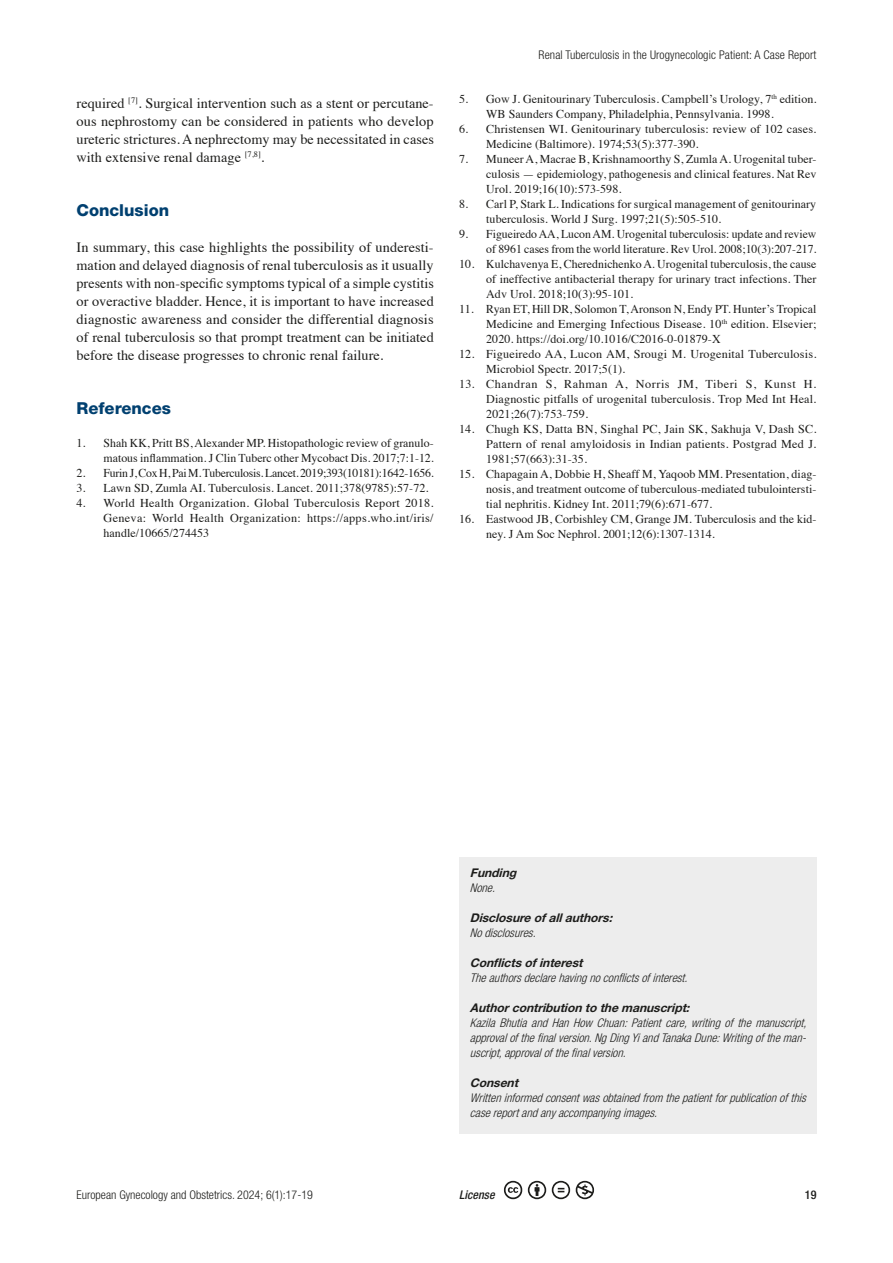
<style>
.page{position:relative;width:893px;height:1263px;background:#fff}
.page>*{position:absolute;margin:0;border:0;box-sizing:border-box;transform-origin:0 0}
.articoli__TITOLETTO{font:800 16.5px "Helvetica Neue LT Std";color:#004070}
.articoli__TESTO{font:14.25px/18px "Times";letter-spacing:.005em;color:#1d1d1b;text-align:justify}
.t1{font:12px/15px "Times";letter-spacing:.005em;color:#1d1d1b;text-align:justify}
.t2{font:italic 300 condensed 12px/15px "Helvetica Neue LT Std";color:#1d1d1b;text-align:justify}
.t3{font:300 condensed 12px "Helvetica Neue LT Std";letter-spacing:.01em;color:#1d1d1b}
.t4{font:italic 700 12px "Helvetica Neue LT Std";color:#1d1d1b}
.t5{font:12px "Times";letter-spacing:-.02em;color:#1d1d1b}
.t6{font:italic 500 condensed 12px "Helvetica Neue LT Std";color:#1d1d1b}
.t7{font:500 condensed 12px "Helvetica Neue LT Std";color:#1d1d1b}
</style>
<div class="page">
<svg style="left:528px;top:1181px;width:18px;height:18px"></svg>
<svg style="left:552px;top:1181px;width:18px;height:18px"></svg>
<svg style="left:576px;top:1181px;width:18px;height:18px"></svg>
<svg style="left:504px;top:1181px;width:18px;height:18px"></svg>
<div style="left:459px;top:858px;width:357px;height:276px;background:#ededed"></div>
<p class="articoli__TESTO" style="left:77px;top:93px;width:359px">required <sup>[7]</sup>. Surgical intervention such as a stent or percutane&shy;ous nephrostomy can be considered in patients who develop ureteric strictures. A nephrectomy may be necessitated in cases with extensive renal damage <sup>[7,8]</sup>.</p>
<p class="articoli__TITOLETTO" style="left:77px;top:200px;width:94px">Conclusion</p>
<p class="articoli__TESTO" style="left:77px;top:237px;width:359px">In summary, this case highlights the possibility of underesti&shy;mation and delayed diagnosis of renal tuberculosis as it usually presents with non-specific symptoms typical of a simple cystitis or overactive bladder. Hence, it is important to have increased diagnostic awareness and consider the differential diagnosis of renal tuberculosis so that prompt treatment can be initiated before the disease progresses to chronic renal failure.</p>
<p class="articoli__TITOLETTO" style="left:77px;top:398px;width:96px">References</p>
<p class="t1" style="left:77px;top:434px;width:359px;text-align:right">1. Shah KK, Pritt BS, Alexander MP. Histopathologic review of granulo&shy;matous inflammation. J Clin Tuberc other Mycobact Dis. 2017;7:1-12.</p>
<p class="t5" style="left:77px;top:462px;width:359px">2. Furin J, Cox H, Pai M. Tuberculosis. Lancet. 2019;393(10181):1642-1656.</p>
<p class="t1" style="left:77px;top:479px;width:353px">3. Lawn SD, Zumla AI. Tuberculosis. Lancet. 2011;378(9785):57-72.</p>
<p class="t1" style="left:104px;top:494px;width:332px;text-indent:-27px">4. World Health Organization. Global Tuberculosis Report 2018.<br>Geneva: World Health Organization: https://apps.who.int/iris/ handle/10665/274453</p>
<p class="t3" style="left:539px;top:48px;width:279px">Renal Tuberculosis in the Urogynecologic Patient: A Case Report</p>
<p class="t1" style="left:486px;top:90px;width:332px;text-indent:-27px">5. Gow J. Genitourinary Tuberculosis. Campbell’s Urology, 7<sup>th</sup> edition.<br>WB Saunders Company, Philadelphia, Pennsylvania. 1998.</p>
<p class="t1" style="left:486px;top:120px;width:332px;text-indent:-27px">6. Christensen WI. Genitourinary tuberculosis: review of 102 cases.<br>Medicine (Baltimore). 1974;53(5):377-390.</p>
<p class="t1" style="left:486px;top:150px;width:332px;text-indent:-27px">7. Muneer A, Macrae B, Krishnamoorthy S, Zumla A. Urogenital tuber&shy;culosis — epidemiology, pathogenesis and clinical features. Nat Rev Urol. 2019;16(10):573-598.</p>
<p class="t1" style="left:486px;top:195px;width:331px;text-indent:-27px">8. Carl P, Stark L. Indications for surgical management of genitourinary tuberculosis. World J Surg. 1997;21(5):505-510.</p>
<p class="t1" style="left:459px;top:225px;width:359px;text-align:right">9. Figueiredo AA, Lucon AM. Urogenital tuberculosis: update and review of 8961 cases from the world literature. Rev Urol. 2008;10(3):207-217.</p>
<p class="t1" style="left:486px;top:255px;width:332px;text-indent:-27px">10. Kulchavenya E, Cherednichenko A. Urogenital tuberculosis, the cause of ineffective antibacterial therapy for urinary tract infections. Ther Adv Urol. 2018;10(3):95-101.</p>
<p class="t1" style="left:486px;top:300px;width:332px;text-indent:-27px">11. Ryan ET, Hill DR, Solomon T, Aronson N, Endy PT. Hunter’s Tropical Medicine and Emerging Infectious Disease. 10<sup>th</sup> edition. Elsevier; 2020. https://doi.org/10.1016/C2016-0-01879-X</p>
<p class="t1" style="left:486px;top:345px;width:332px;text-indent:-27px">12. Figueiredo AA, Lucon AM, Srougi M. Urogenital Tuberculosis.<br>Microbiol Spectr. 2017;5(1).</p>
<p class="t1" style="left:486px;top:375px;width:332px;text-indent:-27px">13. Chandran S, Rahman A, Norris JM, Tiberi S, Kunst H.<br>Diagnostic pitfalls of urogenital tuberculosis. Trop Med Int Heal.<br>2021;26(7):753-759.</p>
<p class="t1" style="left:486px;top:420px;width:332px;text-indent:-27px">14. Chugh KS, Datta BN, Singhal PC, Jain SK, Sakhuja V, Dash SC.<br>Pattern of renal amyloidosis in Indian patients. Postgrad Med J.<br>1981;57(663):31-35.</p>
<p class="t1" style="left:486px;top:465px;width:332px;text-indent:-27px">15. Chapagain A, Dobbie H, Sheaff M, Yaqoob MM. Presentation, diag&shy;nosis, and treatment outcome of tuberculous-mediated tubulointersti&shy;tial nephritis. Kidney Int. 2011;79(6):671-677.</p>
<p class="t1" style="left:486px;top:510px;width:332px;text-indent:-27px">16. Eastwood JB, Corbishley CM, Grange JM. Tuberculosis and the kid&shy;ney. J Am Soc Nephrol. 2001;12(6):1307-1314.</p>
<p class="t3" style="left:77px;top:1188px;width:238px">European Gynecology and Obstetrics. 2024; 6(1):17-19</p>
<p class="t4" style="left:470px;top:865px;width:52px">Funding</p>
<p class="t2" style="left:470px;top:880px;width:30px">None.</p>
<p class="t4" style="left:470px;top:910px;width:148px">Disclosureofallauthors:</p>
<p class="t2" style="left:470px;top:925px;width:71px">Nodisclosures.</p>
<p class="t4" style="left:470px;top:955px;width:118px">Conflictsofinterest</p>
<p class="t2" style="left:470px;top:970px;width:223px">Theauthorsdeclarehavingnoconflictsofinterest.</p>
<p class="t4" style="left:470px;top:1000px;width:225px">Authorcontributionto themanuscript:</p>
<p class="t2" style="left:470px;top:1015px;width:341px">Kazila Bhutia and Han How Chuan:Patient care,writing of the manuscript, approvalofthefinalversion.NgDingYiandTanakaDune:Writingoftheman&shy;uscript,approvalofthefinalversion.</p>
<p class="t4" style="left:470px;top:1075px;width:53px">Consent</p>
<p class="t2" style="left:470px;top:1090px;width:341px">Writteninformedconsentwasobtainedfrom thepatientforpublicationofthis casereportandanyaccompanyingimages.</p>
<p class="t6" style="left:459px;top:1188px;width:37px">License</p>
<p class="t7" style="left:805px;top:1188px;width:13px">19</p>
</div>
